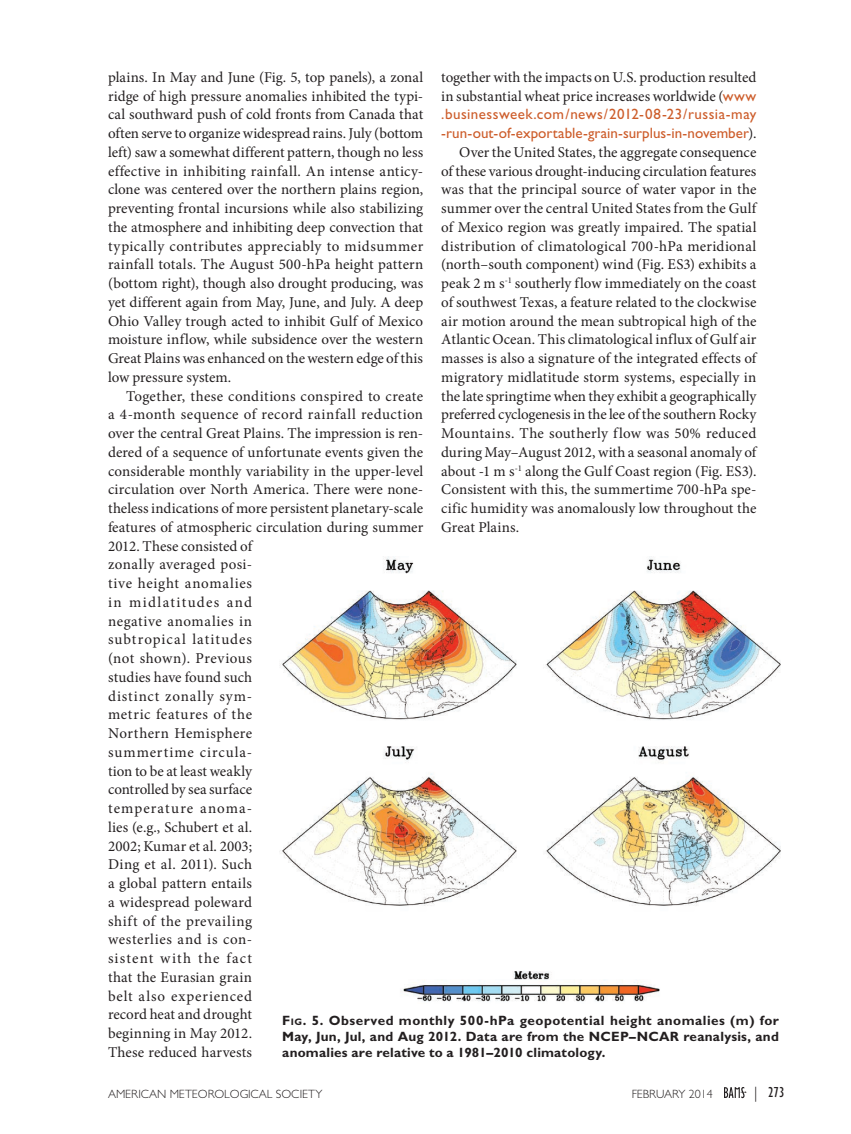
<style>
.page{position:relative;width:851px;height:1134px;background:#fff}
.page>*{position:absolute;margin:0;border:0;box-sizing:border-box;transform-origin:0 0}
.t1{font:15px/18.8px "Minion Pro";letter-spacing:.015em;color:#231f20;text-align:justify}
.t2{font:15px/18.8px "Gill Sans";letter-spacing:.01em;color:#cd5d2b}
.t3{font:15px/18.8px "Minion Pro";letter-spacing:-.005em;color:#231f20}
.t4{font:condensed 15px "Gill Sans";color:#231f20}
.t5{font:700 13.5px/16.5px "Gill Sans";letter-spacing:.015em;color:#231f20;text-align:justify}
.t6{font:300 12px "Gill Sans";color:#231f20}
.s1{font-family:"Gill Sans";color:#cd5d2b}
.s2{font-family:"Minion Pro";color:#231f20}
.s3{font-weight:500}
.s4{font-style:inherit}
.s5{font-size:9.45px}
.s6{font-weight:300;font-stretch:normal}
</style>
<div class="page">
<img style="left:279px;top:556px;width:502px;height:446px">
<svg style="left:724px;top:1087px;width:22px;height:11px"></svg>
<p class="t1" style="left:108px;top:68px;width:317px">plains. In May and June (Fig. 5, top panels), a zonal ridge of high pressure anomalies inhibited the typi&shy;cal southward push of cold fronts from Canada that often serve to organize widespread rains. July (bottom left) saw a somewhat different pattern, though no less effective in inhibiting rainfall. An intense anticy&shy;clone was centered over the northern plains region, preventing frontal incursions while also stabilizing the atmosphere and inhibiting deep convection that typically contributes appreciably to midsummer rainfall totals. The August 500-hPa height pattern (bottom right), though also drought producing, was yet different again from May, June, and July. A deep Ohio Valley trough acted to inhibit Gulf of Mexico moisture inflow, while subsidence over the western Great Plains was enhanced on the western edge of this low pressure system.</p>
<p class="t1" style="left:108px;top:386px;width:317px;text-align:left;text-indent:18px">Together, these conditions conspired to create a 4-month sequence of record rainfall reduction over the central Great Plains. The impression is ren&shy;dered of a sequence of unfortunate events given the considerable monthly variability in the upper-level circulation over North America. There were none&shy;theless indications of more persistent planetary-scale features of atmospheric circulation during summer<br>2012. These consisted of<br>zonally averaged posi-<br>tive height anomalies<br>in midlatitudes and<br>negative anomalies in<br>subtropical latitudes<br>(not shown). Previous<br>studies have found such<br>distinct zonally sym-<br>metric features of the<br>Northern Hemisphere<br>summertime circula-<br>tion to be at least weakly<br>controlled by sea surface<br>temperature anoma-<br>lies (e.g., Schubert et al.<br>2002; Kumar et al. 2003;<br>Ding et al. 2011). Such<br>a global pattern entails<br>a widespread poleward<br>shift of the prevailing<br>westerlies and is con-<br>sistent with the fact<br>that the Eurasian grain<br>belt also experienced<br>record heat and drought<br>beginning in May 2012.<br>These reduced harvests</p>
<p class="t3" style="left:441px;top:68px;width:316px">together with the impacts on U.S. production resulted in substantial wheat price increases worldwide (<span class="s1">www</span></p>
<p class="t2" style="left:441px;top:105px;width:316px">.businessweek.com/news/2012-08-23/russia-may -run-out-of-exportable-grain-surplus-in-november<span class="s2">).</span></p>
<p class="t1" style="left:441px;top:143px;width:317px;text-indent:18px">Over the United States, the aggregate consequence of these various drought-inducing circulation features was that the principal source of water vapor in the summer over the central United States from the Gulf of Mexico region was greatly impaired. The spatial distribution of climatological 700-hPa meridional (north–south component) wind (Fig. ES3) exhibits a peak 2 m s<sup>-</sup><sup>1</sup> southerly flow immediately on the coast of southwest Texas, a feature related to the clockwise air motion around the mean subtropical high of the Atlantic Ocean. This climatological influx of Gulf air masses is also a signature of the integrated effects of migratory midlatitude storm systems, especially in the late springtime when they exhibit a geographically preferred cyclogenesis in the lee of the southern Rocky Mountains. The southerly flow was 50% reduced during May–August 2012, with a seasonal anomaly of about <span class="s3">-</span>1 m s<sup>-</sup><sup>1</sup> along the Gulf Coast region (Fig. ES3).<br>Consistent with this, the summertime 700-hPa spe&shy;cific humidity was anomalously low throughout the Great Plains.</p>
<p class="t5" style="left:282px;top:1012px;width:498px"><span class="s4">F</span><span class="s5">ig</span><span class="s4">.</span> 5. Observed monthly 500-hPa geopotential height anomalies (m) for May, Jun, Jul, and Aug 2012. Data are from the NCEP–NCAR reanalysis, and anomalies are relative to a 1981–2010 climatology.</p>
<p class="t6" style="left:108px;top:1087px;width:216px">AMERICAN METEOROLOGICAL SOCIETY</p>
<p class="t6" style="left:631px;top:1087px;width:83px">FEBRUARY 2014</p>
<p class="t4" style="left:754px;top:1084px;width:32px"><span class="s6">|</span> 273</p>
</div>
